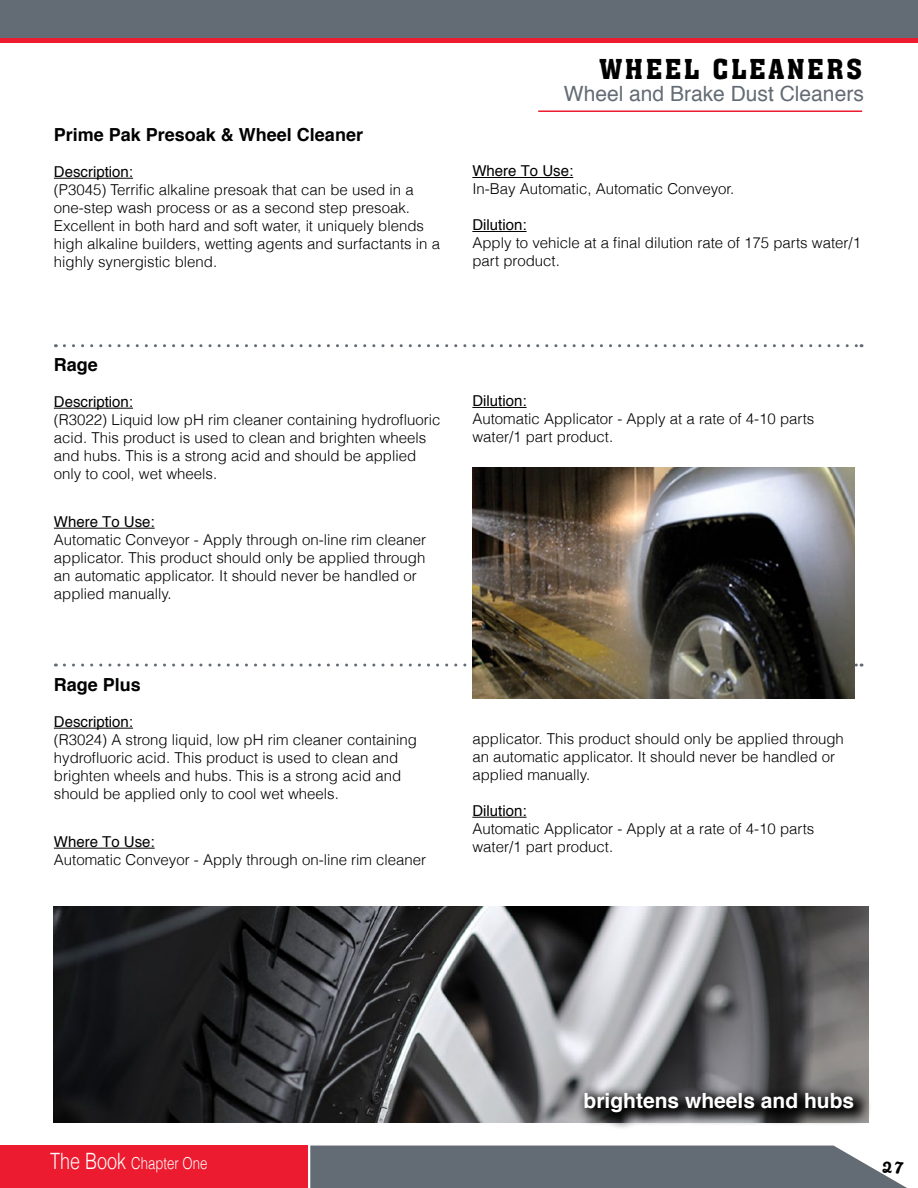
<style>
.page{position:relative;width:918px;height:1188px;background:#fff}
.page>*{position:absolute;margin:0;border:0;box-sizing:border-box;transform-origin:0 0}
.t1{font:27px "Aachen BT";letter-spacing:.09em;color:#000}
.t2{font:21px "Helvetica";color:#636b74}
.t3{font:700 21px "Helvetica";color:#fff}
.t4{font:21px "Pacifico";color:#000}
.t5{font:700 18px "Helvetica";color:#000}
.t6{font:300 16.5px "Helvetica";color:#fff;scale:.8 1}
.t7{font:300 15px/18px "Helvetica";color:#000}
.t8{font:15px "Helvetica";color:#000}
.s1{font-size:22.5px}
</style>
<div class="page">
<div style="left:310px;top:1146px;width:597px;height:42px;background:#636b74"></div>
<div style="left:0;top:1146px;width:308px;height:42px;background:#ed1b2f"></div>
<div style="left:0;top:0;width:918px;height:42px;background:#636b74"></div>
<hr style="left:0;top:38px;width:918px;height:4px;background:#ed1b2f">
<hr style="left:54px;top:178px;width:79px;height:1px;background:#000">
<hr style="left:472px;top:177px;width:101px;height:1px;background:#000">
<hr style="left:472px;top:231px;width:55px;height:1px;background:#000">
<svg style="left:64px;top:344px;width:798px;height:3px"></svg>
<img style="left:54px;top:906px;width:814px;height:216px">
<hr style="left:54px;top:408px;width:79px;height:1px;background:#000">
<hr style="left:54px;top:528px;width:101px;height:1px;background:#000">
<hr style="left:472px;top:407px;width:55px;height:1px;background:#000">
<svg style="left:64px;top:664px;width:798px;height:3px"></svg>
<div style="left:575px;top:1084px;width:297px;height:47px;background:#000;opacity:.96"></div>
<img style="left:472px;top:468px;width:382px;height:231px">
<hr style="left:538px;top:110px;width:324px;height:2px;background:#ed1b2f">
<hr style="left:54px;top:728px;width:79px;height:1px;background:#000">
<hr style="left:54px;top:848px;width:101px;height:1px;background:#000">
<hr style="left:472px;top:817px;width:55px;height:1px;background:#000">
<p class="t5" style="left:54px;top:122px;width:311px">Prime Pak Presoak &amp; Wheel Cleaner</p>
<p class="t8" style="left:54px;top:162px;width:81px">Description:</p>
<p class="t7" style="left:54px;top:180px;width:388px">(P3045) Terrific alkaline presoak that can be used in a one-step wash process or as a second step presoak.<br>Excellent in both hard and soft water, it uniquely blends high alkaline builders, wetting agents and surfactants in a highly synergistic blend.</p>
<h1 class="t1" style="left:600px;top:52px;width:264px">WHEEL CLEANERS</h1>
<h2 class="t2" style="left:564px;top:80px;width:301px">Wheel and Brake Dust Cleaners</h2>
<p class="t8" style="left:472px;top:161px;width:102px">Where To Use:</p>
<p class="t7" style="left:472px;top:179px;width:264px">In-Bay Automatic, Automatic Conveyor.</p>
<p class="t8" style="left:472px;top:215px;width:56px">Dilution:</p>
<p class="t7" style="left:472px;top:233px;width:390px">Apply to vehicle at a final dilution rate of 175 parts water/1 part product.</p>
<p class="t5" style="left:54px;top:352px;width:46px">Rage</p>
<p class="t8" style="left:54px;top:392px;width:81px">Description:</p>
<p class="t7" style="left:54px;top:410px;width:388px">(R3022) Liquid low pH rim cleaner containing hydrofluoric acid. This product is used to clean and brighten wheels and hubs. This is a strong acid and should be applied only to cool, wet wheels.</p>
<p class="t8" style="left:54px;top:512px;width:102px">Where To Use:</p>
<p class="t7" style="left:54px;top:530px;width:374px">Automatic Conveyor - Apply through on-line rim cleaner applicator. This product should only be applied through an automatic applicator. It should never be handled or applied manually.</p>
<p class="t5" style="left:54px;top:672px;width:89px">Rage Plus</p>
<p class="t8" style="left:54px;top:712px;width:81px">Description:</p>
<p class="t7" style="left:54px;top:730px;width:365px">(R3024) A strong liquid, low pH rim cleaner containing hydrofluoric acid. This product is used to clean and brighten wheels and hubs. This is a strong acid and should be applied only to cool wet wheels.</p>
<p class="t8" style="left:54px;top:832px;width:102px">Where To Use:</p>
<p class="t7" style="left:54px;top:850px;width:374px">Automatic Conveyor - Apply through on-line rim cleaner</p>
<p class="t8" style="left:472px;top:391px;width:56px">Dilution:</p>
<p class="t7" style="left:472px;top:409px;width:344px">Automatic Applicator - Apply at a rate of 4-10 parts water/1 part product.</p>
<p class="t7" style="left:472px;top:729px;width:373px">applicator. This product should only be applied through an automatic applicator. It should never be handled or applied manually.</p>
<p class="t8" style="left:472px;top:801px;width:56px">Dilution:</p>
<p class="t7" style="left:472px;top:819px;width:344px">Automatic Applicator - Apply at a rate of 4-10 parts water/1 part product.</p>
<h2 class="t3" style="left:584px;top:1086px;width:272px">brightens wheels and hubs</h2>
<p class="t6" style="left:50px;top:1150px;width:198px"><span class="s1">The Book</span> Chapter One</p>
<h2 class="t4" style="left:882px;top:1147px;width:20px">27</h2>
</div>
